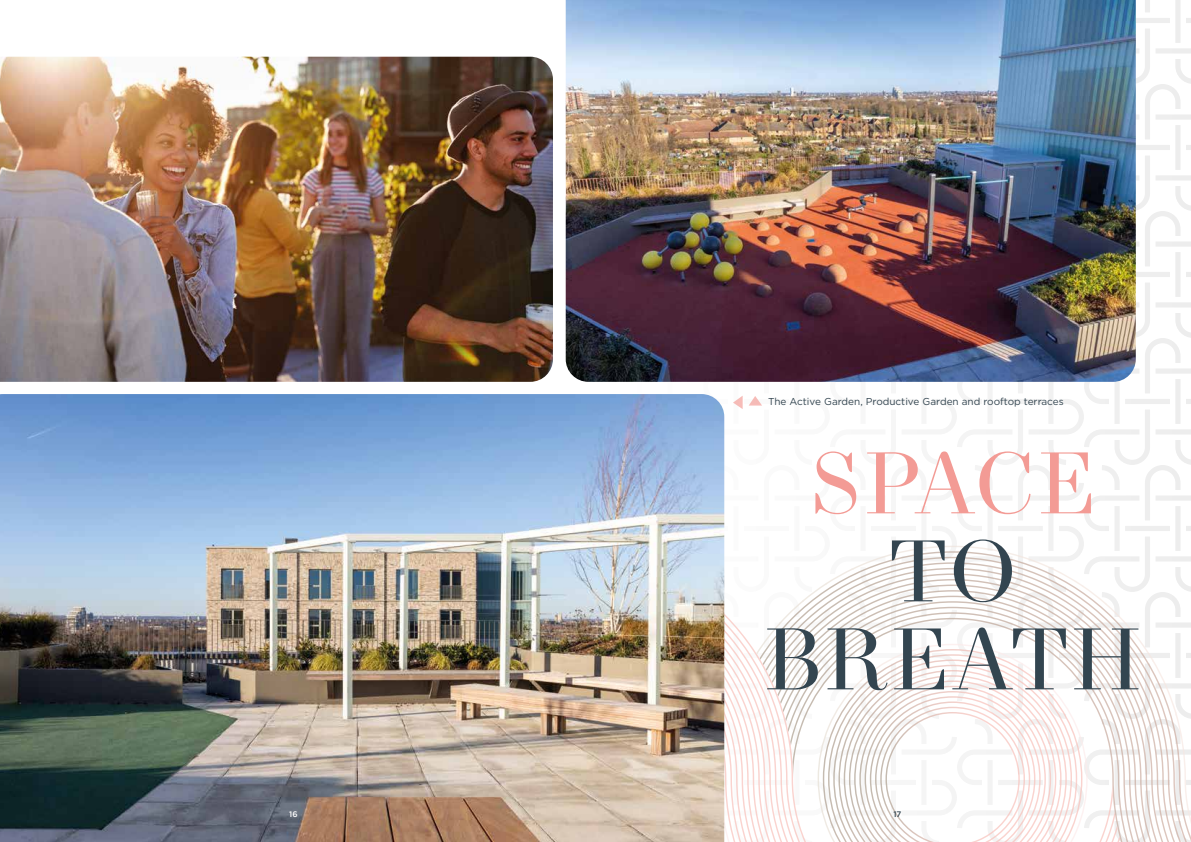
<style>
.page{position:relative;width:1191px;height:842px;background:#fff}
.page>*{position:absolute;margin:0;border:0;box-sizing:border-box;transform-origin:0 0}
.t1{font:88px/88px "New Paris Headline";letter-spacing:.03em;color:#334550;text-align:center}
.t2{font:88px "New Paris Headline";letter-spacing:.01em;color:#f39b95}
.t3{font:10px "Gotham";color:#334550}
.t4{font:500 8px "Gotham";color:#fff}
.t5{font:500 8px "Gotham";color:#334550}
</style>
<div class="page">
<svg style="left:724px;top:0;width:467px;height:551px"></svg>
<svg style="left:1115px;top:551px;width:76px;height:291px"></svg>
<svg style="left:724px;top:612px;width:421px;height:230px"></svg>
<img style="left:1175px;top:709px;width:16px;height:133px">
<img style="left:1152px;top:658px;width:24px;height:60px">
<img style="left:1129px;top:626px;width:24px;height:37px">
<img style="left:756px;top:622px;width:24px;height:32px">
<img style="left:1105px;top:603px;width:24px;height:26px">
<img style="left:779px;top:601px;width:24px;height:24px">
<img style="left:1082px;top:586px;width:24px;height:19px">
<img style="left:802px;top:584px;width:24px;height:18px">
<img style="left:1050px;top:569px;width:33px;height:18px">
<img style="left:825px;top:569px;width:30px;height:16px">
<img style="left:850px;top:546px;width:205px;height:23px">
<svg style="left:756px;top:653px;width:5px;height:7px"></svg>
<img style="left:724px;top:732px;width:13px;height:110px">
<img style="left:817px;top:644px;width:270px;height:198px">
<img style="left:0;top:57px;width:553px;height:325px">
<img style="left:0;top:394px;width:724px;height:448px">
<img style="left:566px;top:0;width:569px;height:382px">
<svg style="left:733px;top:396px;width:9px;height:13px"></svg>
<svg style="left:748px;top:396px;width:14px;height:10px"></svg>
<p class="t3" style="left:768px;top:395px;width:297px">The Active Garden, Productive Garden and rooftop terraces</p>
<h1 class="t2" style="left:809px;top:433px;width:289px">SPACE</h1>
<h1 class="t1" style="left:764px;top:532px;width:378px">TO<br>BREATH</h1>
<p class="t4" style="left:289px;top:809px;width:10px">16</p>
<p class="t5" style="left:893px;top:809px;width:10px">17</p>
</div>
